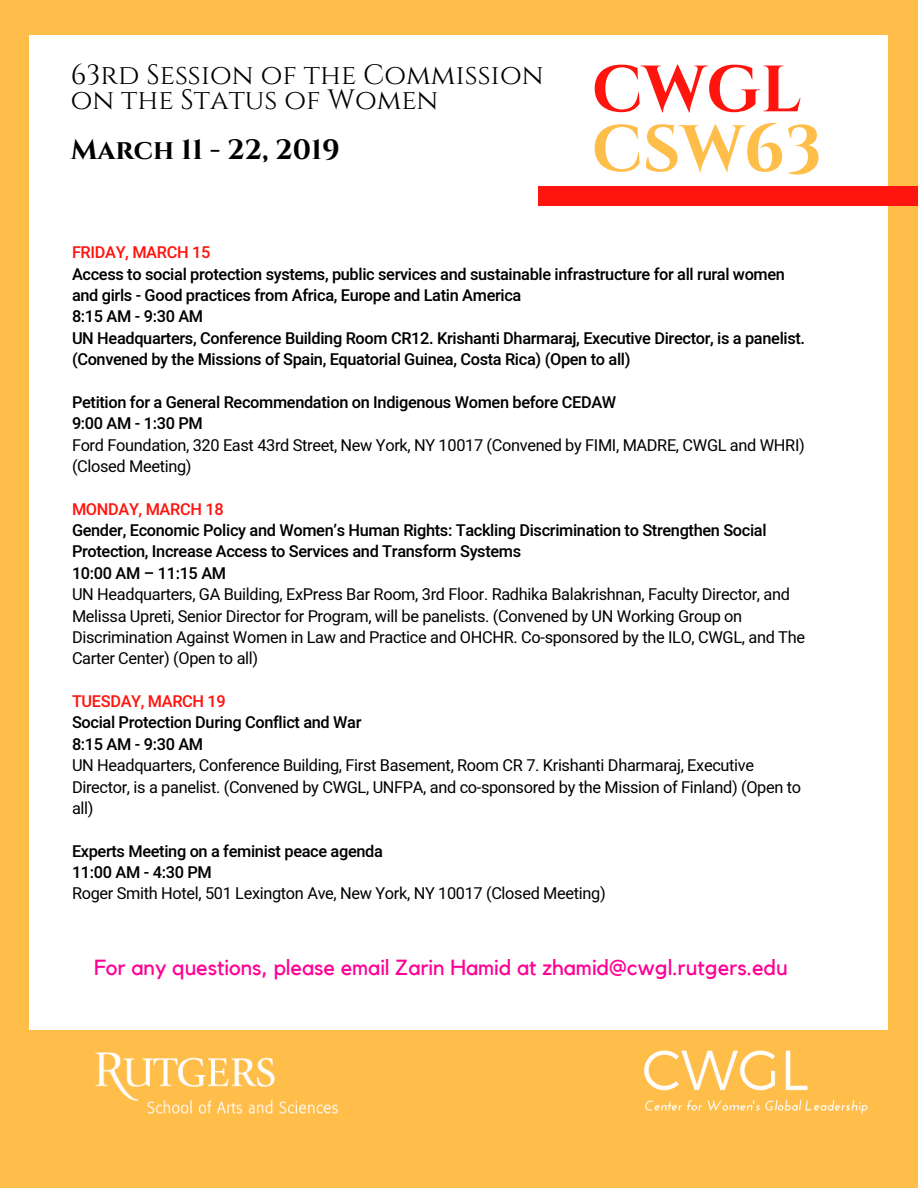
<style>
.page{position:relative;width:918px;height:1188px;background:#ffbd4a}
.page>*{position:absolute;margin:0;border:0;box-sizing:border-box;transform-origin:0 0}
.t1{font:700 65.4px "Cinzel";color:#ffbd4a}
.t2{font:700 65.4px "Cinzel";color:#ff140e}
.t3{font:28.05px/24.8px "Cinzel";color:#000}
.t4{font:700 28.05px "Cinzel";color:#000}
.t5{font:21.75px "Kollektif";color:#ff0095}
.t6{font:500 16.35px/21.3px "Heebo";letter-spacing:-.02em;color:#000}
.t7{font:16.35px/21.3px "Heebo";letter-spacing:-.02em;color:#000}
.t8{font:500 16.35px "Heebo";letter-spacing:-.02em;color:#ff140e}
</style>
<div class="page">
<div style="left:29px;top:35px;width:859px;height:994px;background:#fff"></div>
<div style="left:539px;top:187px;width:379px;height:19px;background:#ff140e"></div>
<img style="left:29px;top:1029px;width:532px;height:85px">
<img style="left:611px;top:1029px;width:277px;height:86px">
<h2 class="t3" style="left:71px;top:64px;width:474px">63rd Session of the Commission on the Status of Women</h2>
<h2 class="t4" style="left:71px;top:131px;width:270px">March 11 - 22, 2019</h2>
<h1 class="t2" style="left:592px;top:48px;width:211px">CWGL</h1>
<h1 class="t1" style="left:592px;top:107px;width:232px">CSW63</h1>
<p class="t8" style="left:72px;top:241px;width:140px">FRIDAY, MARCH 15</p>
<p class="t6" style="left:72px;top:264px;width:735px">Access to social protection systems, public services and sustainable infrastructure for all rural women and girls - Good practices from Africa, Europe and Latin America<br>8:15 AM - 9:30 AM<br>UN Headquarters, Conference Building Room CR12. Krishanti Dharmaraj, Executive Director, is a panelist. (Convened by the Missions of Spain, Equatorial Guinea, Costa Rica) (Open to all)</p>
<p class="t6" style="left:72px;top:392px;width:546px">Petition for a General Recommendation on Indigenous Women before CEDAW<br>9:00 AM - 1:30 PM</p>
<p class="t7" style="left:72px;top:435px;width:734px">Ford Foundation, 320 East 43rd Street, New York, NY 10017 (Convened by FIMI, MADRE, CWGL and WHRI) (Closed Meeting)</p>
<p class="t8" style="left:72px;top:498px;width:153px">MONDAY, MARCH 18</p>
<p class="t6" style="left:72px;top:520px;width:696px">Gender, Economic Policy and Women’s Human Rights: Tackling Discrimination to Strengthen Social<br>Protection, Increase Access to Services and Transform Systems<br>10:00 AM – 11:15 AM</p>
<p class="t7" style="left:72px;top:584px;width:735px">UN Headquarters, GA Building, ExPress Bar Room, 3rd Floor. Radhika Balakrishnan, Faculty Director, and Melissa Upreti, Senior Director for Program, will be panelists. (Convened by UN Working Group on Discrimination Against Women in Law and Practice and OHCHR. Co-sponsored by the ILO, CWGL, and The Carter Center) (Open to all)</p>
<p class="t8" style="left:72px;top:690px;width:155px">TUESDAY, MARCH 19</p>
<p class="t6" style="left:72px;top:713px;width:291px">Social Protection During Conflict and War<br>8:15 AM - 9:30 AM</p>
<p class="t7" style="left:72px;top:755px;width:731px">UN Headquarters, Conference Building, First Basement, Room CR 7. Krishanti Dharmaraj, Executive<br>Director, is a panelist. (Convened by CWGL, UNFPA, and co-sponsored by the Mission of Finland) (Open to all)</p>
<p class="t6" style="left:72px;top:841px;width:312px">Experts Meeting on a feminist peace agenda<br>11:00 AM - 4:30 PM</p>
<p class="t7" style="left:72px;top:884px;width:535px">Roger Smith Hotel, 501 Lexington Ave, New York, NY 10017 (Closed Meeting)</p>
<h3 class="t5" style="left:94px;top:958px;width:695px">For any questions, please email Zarin Hamid at zhamid@cwgl.rutgers.edu</h3>
</div>
